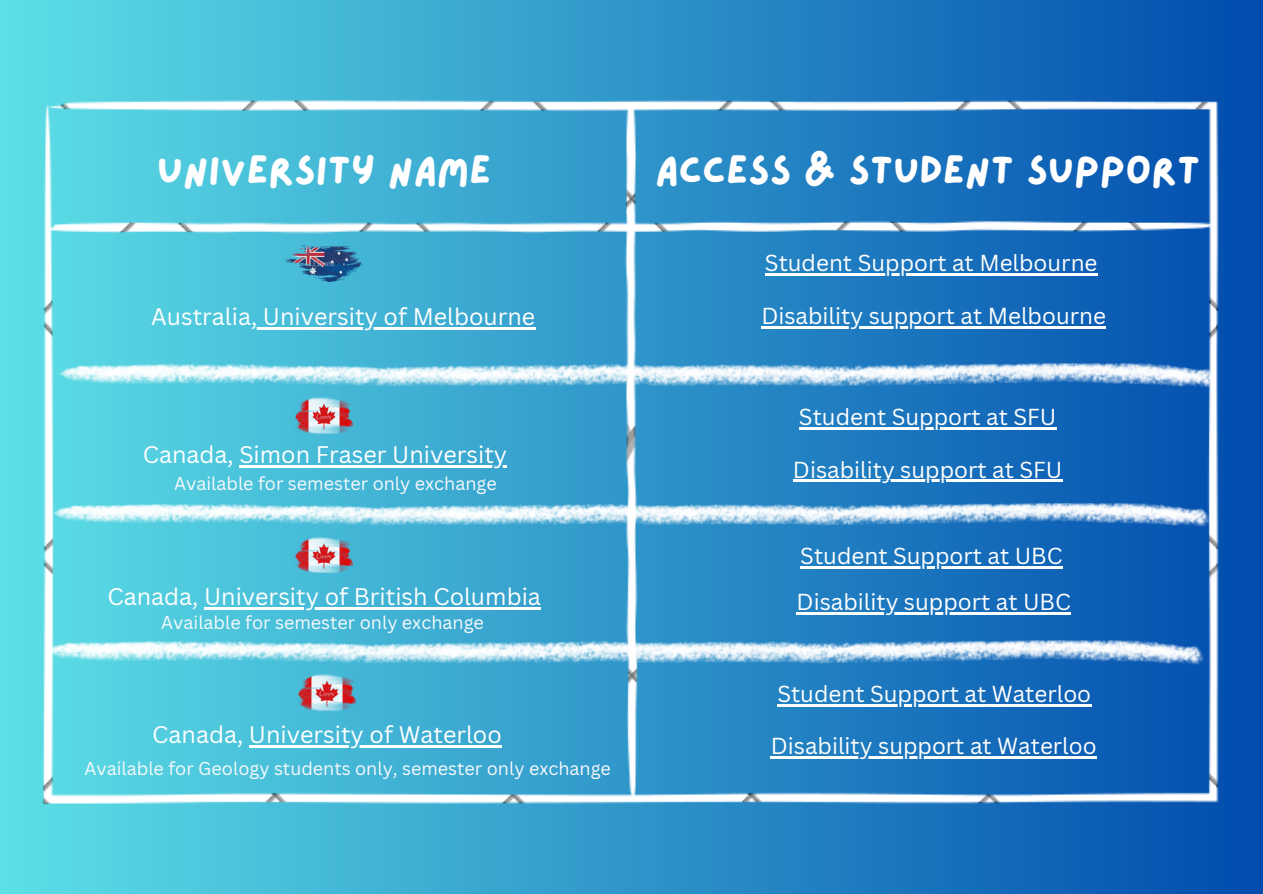
<style>
.page{position:relative;width:1263px;height:894px;background:#fff}
.page>*{position:absolute;margin:0;border:0;box-sizing:border-box;transform-origin:0 0}
.t1{font:40.5px "Lazydog";color:#fff}
.t2{font:23.4px "Canva Sans";color:#fff}
.t3{font:22.5px "Canva Sans";color:#fff}
.t4{font:18px "Canva Sans";color:#f7f9fb}
</style>
<div class="page">
<div style="left:0;top:0;width:1263px;height:893px;background:linear-gradient(to right,#5de0e6,#014bad)"></div>
<img style="left:35px;top:69px;width:1192px;height:735px">
<svg style="left:36px;top:363px;width:1204px;height:25px"></svg>
<svg style="left:29px;top:502px;width:1205px;height:25px"></svg>
<svg style="left:23px;top:640px;width:1204px;height:25px"></svg>
<img style="left:285px;top:245px;width:78px;height:36px">
<hr style="left:765px;top:273px;width:333px;height:2px;background:#fff">
<hr style="left:761px;top:326px;width:345px;height:2px;background:#fff">
<svg style="left:251px;top:327px;width:12px;height:3px"></svg>
<hr style="left:263px;top:327px;width:272px;height:3px;background:#fff">
<img style="left:294px;top:396px;width:60px;height:40px">
<hr style="left:239px;top:465px;width:268px;height:3px;background:#fff">
<hr style="left:799px;top:427px;width:258px;height:2px;background:#fff">
<hr style="left:793px;top:479px;width:270px;height:3px;background:#fff">
<img style="left:294px;top:536px;width:60px;height:39px">
<hr style="left:204px;top:607px;width:337px;height:2px;background:#fff">
<hr style="left:800px;top:566px;width:263px;height:2px;background:#fff">
<hr style="left:797px;top:612px;width:274px;height:2px;background:#fff">
<img style="left:297px;top:673px;width:60px;height:40px">
<hr style="left:249px;top:745px;width:253px;height:2px;background:#fff">
<hr style="left:777px;top:704px;width:314px;height:2px;background:#fff">
<hr style="left:771px;top:755px;width:326px;height:3px;background:#fff">
<h1 class="t1" style="left:157px;top:150px;width:336px">UNIVERSITY NAME</h1>
<p class="t1" style="left:655px;top:150px;width:547px">ACCESS &amp; STUDENT SUPPORT</p>
<h2 class="t3" style="left:765px;top:247px;width:334px">Student Support at Melbourne</h2>
<h2 class="t2" style="left:151px;top:300px;width:386px">Australia, University of Melbourne</h2>
<h2 class="t3" style="left:761px;top:300px;width:346px">Disability support at Melbourne</h2>
<h2 class="t2" style="left:143px;top:438px;width:366px">Canada, Simon Fraser University</h2>
<p class="t4" style="left:174px;top:470px;width:324px">Available for semester only exchange</p>
<h2 class="t2" style="left:107px;top:580px;width:435px">Canada, University of British Columbia</h2>
<h2 class="t4" style="left:161px;top:609px;width:324px">Available for semester only exchange</h2>
<p class="t2" style="left:152px;top:717px;width:351px">Canada, University of Waterloo</p>
<p class="t4" style="left:84px;top:755px;width:528px">Available for Geology students only, semester only exchange</p>
<p class="t3" style="left:799px;top:400px;width:259px">Student Support at SFU</p>
<h2 class="t3" style="left:793px;top:453px;width:271px">Disability support at SFU</h2>
<p class="t3" style="left:800px;top:540px;width:264px">Student Support at UBC</p>
<h2 class="t3" style="left:797px;top:586px;width:276px">Disability support at UBC</h2>
<p class="t3" style="left:777px;top:677px;width:315px">Student Support at Waterloo</p>
<p class="t3" style="left:771px;top:729px;width:327px">Disability support at Waterloo</p>
</div>
